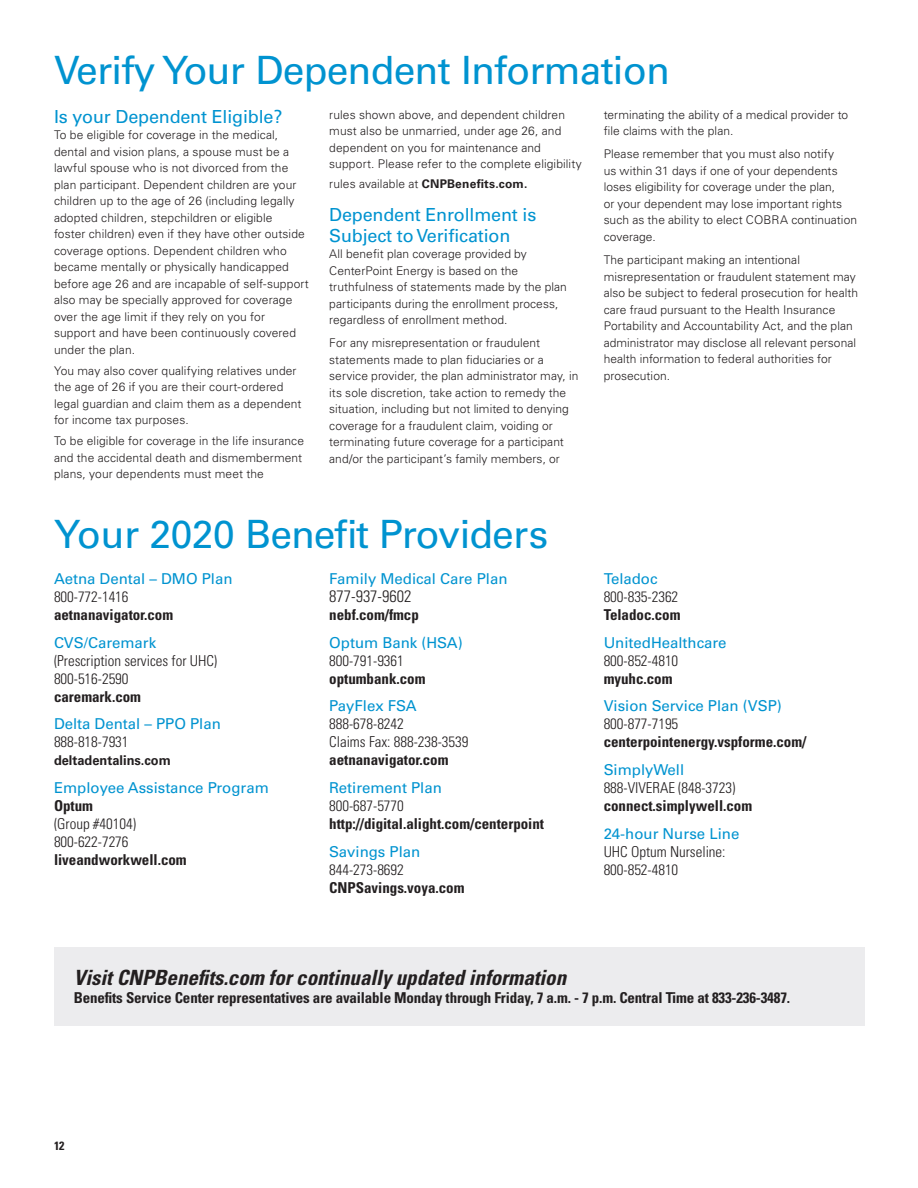
<style>
.page{position:relative;width:918px;height:1188px;background:#fff}
.page>*{position:absolute;margin:0;border:0;box-sizing:border-box;transform-origin:0 0}
.Head{font:39px "Univers LT Std";letter-spacing:-.02em;color:#0093d0}
.t1{font:italic 700 condensed 21px "Univers LT Std";letter-spacing:-.005em;color:#231f20}
.CNP_IR_subheads{font:18px/21px "Univers LT Std";letter-spacing:-.01em;color:#0093d0}
.t2{font:300 condensed 16.5px "Univers LT Std";color:#231f20}
.chart_descriptive_te{font:700 condensed 15px/18px "Univers LT Std";color:#231f20}
.t3{font:15px/18px "Univers LT Std";color:#0093d0}
.t4{font:300 condensed 15px/18px "Univers LT Std";color:#231f20}
.t5{font:700 13.5px "Univers LT Std";color:#231f20;scale:.95 1}
.text{font:300 12px/16.5px "Univers LT Std";letter-spacing:.005em;color:#231f20}
.t6{font:700 condensed 12px "Univers LT Std";color:#231f20}
.s1{font-weight:700}
.s2{font-weight:300;font-stretch:condensed;color:#231f20}
.s3{font-weight:700;font-stretch:condensed;color:#231f20}
.s4{font-weight:400;font-stretch:normal;color:#0093d0}
.s5{font-weight:300}
</style>
<div class="page">
<div style="left:54px;top:947px;width:811px;height:79px;background:#ececee"></div>
<p class="Head" style="left:54px;top:47px;width:617px">Verify Your Dependent Information</p>
<p class="CNP_IR_subheads" style="left:54px;top:106px;width:230px">Is your Dependent Eligible?</p>
<p class="text" style="left:54px;top:127px;width:256px">To be eligible for coverage in the medical, dental and vision plans, a spouse must be a lawful spouse who is not divorced from the plan participant. Dependent children are your children up to the age of 26 (including legally adopted children, stepchildren or eligible<br>foster children) even if they have other outside coverage options. Dependent children who became mentally or physically handicapped before age 26 and are incapable of self-support also may be specially approved for coverage over the age limit if they rely on you for support and have been continuously covered under the plan.</p>
<p class="text" style="left:54px;top:362px;width:249px">You may also cover qualifying relatives under the age of 26 if you are their court-ordered legal guardian and claim them as a dependent for income tax purposes.</p>
<p class="text" style="left:54px;top:433px;width:252px">To be eligible for coverage in the life insurance and the accidental death and dismemberment plans, your dependents must meet the</p>
<p class="text" style="left:329px;top:106px;width:254px">rules shown above, and dependent children must also be unmarried, under age 26, and dependent on you for maintenance and support. Please refer to the complete eligibility</p>
<p class="text" style="left:329px;top:175px;width:200px">rules available at <span class="s1">CNPBenefits.com.</span></p>
<p class="CNP_IR_subheads" style="left:329px;top:204px;width:209px">Dependent Enrollment is<br>Subject to Verification</p>
<p class="text" style="left:329px;top:246px;width:239px">All benefit plan coverage provided by CenterPoint Energy is based on the truthfulness of statements made by the plan participants during the enrollment process, regardless of enrollment method.</p>
<p class="text" style="left:329px;top:335px;width:251px">For any misrepresentation or fraudulent statements made to plan fiduciaries or a service provider, the plan administrator may, in its sole discretion, take action to remedy the situation, including but not limited to denying coverage for a fraudulent claim, voiding or terminating future coverage for a participant and/or the participant’s family members, or</p>
<p class="Head" style="left:54px;top:512px;width:496px">Your 2020 Benefit Providers</p>
<p class="t3" style="left:54px;top:570px;width:180px">Aetna Dental – DMO Plan<br><span class="s2">800-772-1416 </span><span class="s3">aetnanavigator.com</span></p>
<p class="t4" style="left:54px;top:633px;width:165px"><span class="s4">CVS/Caremark </span>(Prescription services for UHC)<br>800-516-2590 <span class="s1">caremark.com</span></p>
<p class="t3" style="left:54px;top:715px;width:168px">Delta Dental – PPO Plan<br><span class="s2">888-818-7931</span></p>
<p class="t5" style="left:54px;top:753px;width:125px">deltadentalins.com</p>
<p class="t3" style="left:54px;top:779px;width:216px">Employee Assistance Program<br><span class="s3">Optum<br></span><span class="s2">(Group #40104)<br>800-622-7276<br></span><span class="s3">liveandworkwell.com</span></p>
<p class="t3" style="left:329px;top:570px;width:180px">Family Medical Care Plan</p>
<p class="t2" style="left:329px;top:586px;width:84px">877-937-9602</p>
<p class="chart_descriptive_te" style="left:329px;top:605px;width:91px">nebf.com/fmcp</p>
<p class="t3" style="left:329px;top:633px;width:135px">Optum Bank (HSA)<br><span class="s2">800-791-9361 </span><span class="s3">optumbank.com</span></p>
<p class="t4" style="left:329px;top:697px;width:141px"><span class="s4">PayFlex FSA<br></span>888-678-8242<br>Claims Fax: 888-238-3539 <span class="s1">aetnanavigator.com</span></p>
<p class="chart_descriptive_te" style="left:329px;top:779px;width:216px"><span class="s4">Retirement Plan<br></span><span class="s5">800-687-5770 </span>http://digital.alight.com/centerpoint</p>
<p class="chart_descriptive_te" style="left:329px;top:842px;width:137px"><span class="s4">Savings Plan<br></span><span class="s5">844-273-8692<br></span>CNPSavings.voya.com</p>
<p class="text" style="left:604px;top:106px;width:246px">terminating the ability of a medical provider to file claims with the plan.</p>
<p class="text" style="left:604px;top:146px;width:255px">Please remember that you must also notify<br>us within 31 days if one of your dependents loses eligibility for coverage under the plan,<br>or your dependent may lose important rights such as the ability to elect COBRA continuation coverage.</p>
<p class="text" style="left:604px;top:252px;width:256px">The participant making an intentional misrepresentation or fraudulent statement may also be subject to federal prosecution for health care fraud pursuant to the Health Insurance Portability and Accountability Act, and the plan administrator may disclose all relevant personal health information to federal authorities for prosecution.</p>
<p class="t4" style="left:604px;top:570px;width:78px"><span class="s4">Teladoc<br></span>800-835-2362<br><span class="s1">Teladoc.com</span></p>
<p class="t3" style="left:604px;top:633px;width:124px">UnitedHealthcare<br><span class="s2">800-852-4810 </span><span class="s3">myuhc.com</span></p>
<p class="chart_descriptive_te" style="left:604px;top:697px;width:204px"><span class="s4">Vision Service Plan (VSP)<br></span><span class="s5">800-877-7195 </span>centerpointenergy.vspforme.com/</p>
<p class="chart_descriptive_te" style="left:604px;top:761px;width:150px"><span class="s4">SimplyWell<br></span><span class="s5">888-VIVERAE (848-3723) </span>connect.simplywell.com</p>
<p class="t4" style="left:604px;top:824px;width:137px"><span class="s4">24-hour Nurse Line<br></span>UHC Optum Nurseline:<br>800-852-4810</p>
<p class="t1" style="left:74px;top:965px;width:494px">Visit CNPBenefits.com for continually updated information</p>
<p class="chart_descriptive_te" style="left:74px;top:989px;width:718px">Benefits Service Center representatives are available Monday through Friday, 7 a.m. - 7 p.m. Central Time at 833-236-3487.</p>
<p class="t6" style="left:54px;top:1139px;width:12px">12</p>
</div>
